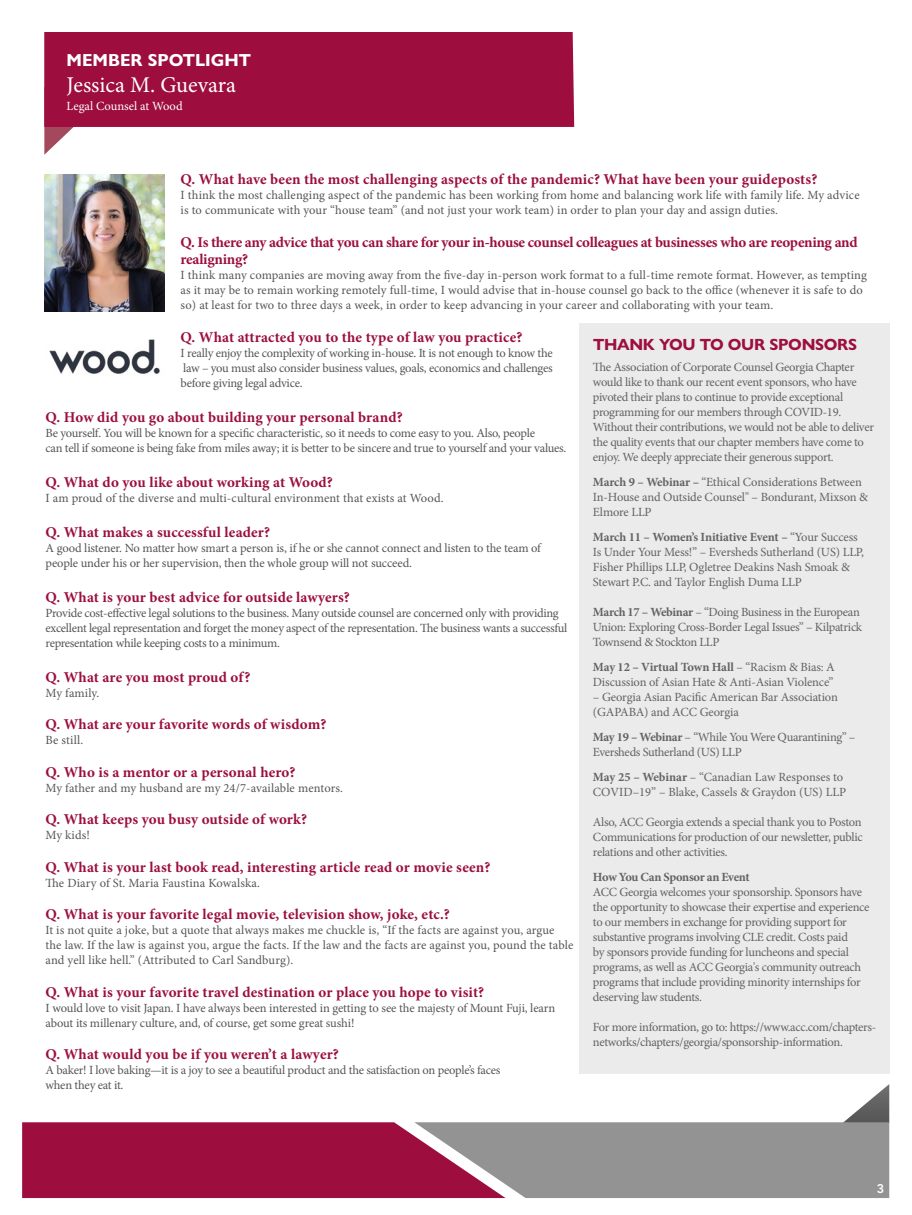
<style>
.page{position:relative;width:912px;height:1215px;background:#fff}
.page>*{position:absolute;margin:0;border:0;box-sizing:border-box;transform-origin:0 0}
.t1{font:22.5px "Minion Pro";color:#fff}
.t2{font:700 17.5px "Gill Sans Nova";color:#fff}
.t3{font:700 16.25px "Gill Sans Nova";letter-spacing:-.02em;color:#9c0f3e}
.t4{font:700 15px "Minion Pro";letter-spacing:.005em;color:#9c0f3e}
.t5{font:700 15px/17.5px "Minion Pro";letter-spacing:-.02em;color:#9c0f3e}
.t6{font:12.5px/15px "Minion Pro";letter-spacing:-.005em;color:#555}
.t7{font:12.5px/15px "Minion Pro";letter-spacing:-.025em;color:#646262}
.t8{font:12.5px/15px "Minion Pro";letter-spacing:-.025em;color:#555}
.t9{font:12.5px/15px "Minion Pro";color:#646262}
.t10{font:700 12.5px "Minion Pro";letter-spacing:-.03em;color:#646262}
.t11{font:12.5px "Minion Pro";color:#fff}
.t12{font:800 12.5px "Avenir";color:#fff}
.s1{font-weight:700}
</style>
<div class="page">
<img style="left:844px;top:1084px;width:45px;height:38px">
<svg style="left:22px;top:1122px;width:867px;height:76px;background:#9a546b"></svg>
<svg style="left:44px;top:127px;width:30px;height:28px"></svg>
<div style="left:44px;top:32px;width:530px;height:95px;background:#9d0d3e"></div>
<img style="left:44px;top:174px;width:121px;height:137px">
<img style="left:49px;top:339px;width:111px;height:35px">
<div style="left:579px;top:323px;width:310px;height:751px;background:#ebebeb"></div>
<h2 class="t2" style="left:66px;top:49px;width:186px">MEMBER SPOTLIGHT</h2>
<h1 class="t1" style="left:66px;top:70px;width:171px">Jessica M. Guevara</h1>
<p class="t11" style="left:66px;top:97px;width:118px">Legal Counsel at Wood</p>
<p class="t4" style="left:180px;top:169px;width:638px">Q. What have been the most challenging aspects of the pandemic? What have been your guideposts?</p>
<p class="t6" style="left:180px;top:188px;width:680px">I think the most challenging aspect of the pandemic has been working from home and balancing work life with family life. My advice is to communicate with your “house team” (and not just your work team) in order to plan your day and assign duties.</p>
<p class="t5" style="left:180px;top:233px;width:678px">Q. Is there any advice that you can share for your in-house counsel colleagues at businesses who are reopening and realigning?</p>
<p class="t6" style="left:180px;top:268px;width:687px">I think many companies are moving away from the five-day in-person work format to a full-time remote format. However, as tempting as it may be to remain working remotely full-time, I would advise that in-house counsel go back to the office (whenever it is safe to do so) at least for two to three days a week, in order to keep advancing in your career and collaborating with your team.</p>
<p class="t4" style="left:180px;top:327px;width:343px">Q. What attracted you to the type of law you practice?</p>
<p class="t6" style="left:180px;top:346px;width:373px;text-align:justify">I really enjoy the complexity of working in-house. It is not enough to know the law – you must also consider business values, goals, economics and challenges before giving legal advice.</p>
<p class="t4" style="left:45px;top:407px;width:358px">Q. How did you go about building your personal brand?</p>
<p class="t6" style="left:45px;top:426px;width:522px">Be yourself. You will be known for a specific characteristic, so it needs to come easy to you. Also, people<br>can tell if someone is being fake from miles away; it is better to be sincere and true to yourself and your values.</p>
<p class="t4" style="left:45px;top:472px;width:289px">Q. What do you like about working at Wood?</p>
<p class="t6" style="left:45px;top:491px;width:399px">I am proud of the diverse and multi-cultural environment that exists at Wood.</p>
<p class="t4" style="left:45px;top:522px;width:226px">Q. What makes a successful leader?</p>
<p class="t6" style="left:45px;top:541px;width:497px">A good listener. No matter how smart a person is, if he or she cannot connect and listen to the team of people under his or her supervision, then the whole group will not succeed.</p>
<p class="t4" style="left:45px;top:587px;width:306px">Q. What is your best advice for outside lawyers?</p>
<p class="t8" style="left:45px;top:606px;width:523px">Provide cost-effective legal solutions to the business. Many outside counsel are concerned only with providing excellent legal representation and forget the money aspect of the representation. The business wants a successful representation while keeping costs to a minimum.</p>
<p class="t4" style="left:45px;top:667px;width:206px">Q. What are you most proud of?</p>
<p class="t6" style="left:45px;top:686px;width:55px">My family.</p>
<p class="t4" style="left:45px;top:714px;width:282px">Q. What are your favorite words of wisdom?</p>
<p class="t6" style="left:45px;top:733px;width:39px">Be still.</p>
<p class="t4" style="left:45px;top:762px;width:251px">Q. Who is a mentor or a personal hero?</p>
<p class="t6" style="left:45px;top:781px;width:299px">My father and my husband are my 24/7-available mentors.</p>
<p class="t4" style="left:45px;top:809px;width:263px">Q. What keeps you busy outside of work?</p>
<p class="t6" style="left:45px;top:828px;width:46px">My kids!</p>
<p class="t4" style="left:45px;top:857px;width:446px">Q. What is your last book read, interesting article read or movie seen?</p>
<p class="t6" style="left:45px;top:876px;width:216px">The Diary of St. Maria Faustina Kowalska.</p>
<p class="t4" style="left:45px;top:904px;width:406px">Q. What is your favorite legal movie, television show, joke, etc.?</p>
<p class="t6" style="left:45px;top:923px;width:529px">It is not quite a joke, but a quote that always makes me chuckle is, “If the facts are against you, argue the law. If the law is against you, argue the facts. If the law and the facts are against you, pound the table and yell like hell.” (Attributed to Carl Sandburg).</p>
<p class="t4" style="left:45px;top:982px;width:440px">Q. What is your favorite travel destination or place you hope to visit?</p>
<p class="t6" style="left:45px;top:1001px;width:511px">I would love to visit Japan. I have always been interested in getting to see the majesty of Mount Fuji, learn about its millenary culture, and, of course, get some great sushi!</p>
<p class="t4" style="left:45px;top:1044px;width:295px">Q. What would you be if you weren’t a lawyer?</p>
<p class="t6" style="left:45px;top:1063px;width:456px">A baker! I love baking—it is a joy to see a beautiful product and the satisfaction on people’s faces when they eat it.</p>
<h3 class="t3" style="left:593px;top:335px;width:266px">THANK YOU TO OUR SPONSORS</h3>
<p class="t7" style="left:592px;top:360px;width:282px">The Association of Corporate Counsel Georgia Chapter would like to thank our recent event sponsors, who have pivoted their plans to continue to provide exceptional programming for our members through COVID-19.<br>Without their contributions, we would not be able to deliver the quality events that our chapter members have come to enjoy. We deeply appreciate their generous support.</p>
<p class="t7" style="left:592px;top:475px;width:276px"><span class="s1">March 9 – Webinar –</span> “Ethical Considerations Between<br>In-House and Outside Counsel" – Bondurant, Mixson &amp;<br>Elmore LLP</p>
<p class="t7" style="left:592px;top:530px;width:272px"><span class="s1">March 11 – Women’s Initiative Event –</span> “Your Success Is Under Your Mess!” – Eversheds Sutherland (US) LLP, Fisher Phillips LLP, Ogletree Deakins Nash Smoak &amp; Stewart P.C. and Taylor English Duma LLP</p>
<p class="t7" style="left:592px;top:605px;width:270px"><span class="s1">March 17 – Webinar</span> – “Doing Business in the European<br>Union: Exploring Cross-Border Legal Issues” – Kilpatrick<br>Townsend &amp; Stockton LLP</p>
<p class="t7" style="left:592px;top:660px;width:243px"><span class="s1">May 12 – Virtual Town Hall</span> – “Racism &amp; Bias: A<br>Discussion of Asian Hate &amp; Anti-Asian Violence”</p>
<p class="t7" style="left:592px;top:690px;width:246px">– Georgia Asian Pacific American Bar Association (GAPABA) and ACC Georgia</p>
<p class="t7" style="left:592px;top:730px;width:264px"><span class="s1">May 19 – Webinar</span> – “While You Were Quarantining” –<br>Eversheds Sutherland (US) LLP</p>
<p class="t9" style="left:592px;top:770px;width:255px"><span class="s1">May 25 – Webinar</span> – “Canadian Law Responses to<br>COVID–19” – Blake, Cassels &amp; Graydon (US) LLP</p>
<p class="t7" style="left:592px;top:815px;width:271px;text-align:justify">Also, ACC Georgia extends a special thank you to Poston Communications for production of our newsletter, public relations and other activities.</p>
<p class="t10" style="left:592px;top:868px;width:158px">How You Can Sponsor an Event</p>
<p class="t7" style="left:592px;top:885px;width:278px">ACC Georgia welcomes your sponsorship. Sponsors have the opportunity to showcase their expertise and experience to our members in exchange for providing support for substantive programs involving CLE credit. Costs paid<br>by sponsors provide funding for luncheons and special programs, as well as ACC Georgia's community outreach programs that include providing minority internships for deserving law students.</p>
<p class="t7" style="left:592px;top:1020px;width:285px">For more information, go to: https://www.acc.com/chapters&shy;networks/chapters/georgia/sponsorship-information.</p>
<p class="t12" style="left:876px;top:1179px;width:9px">3</p>
</div>
